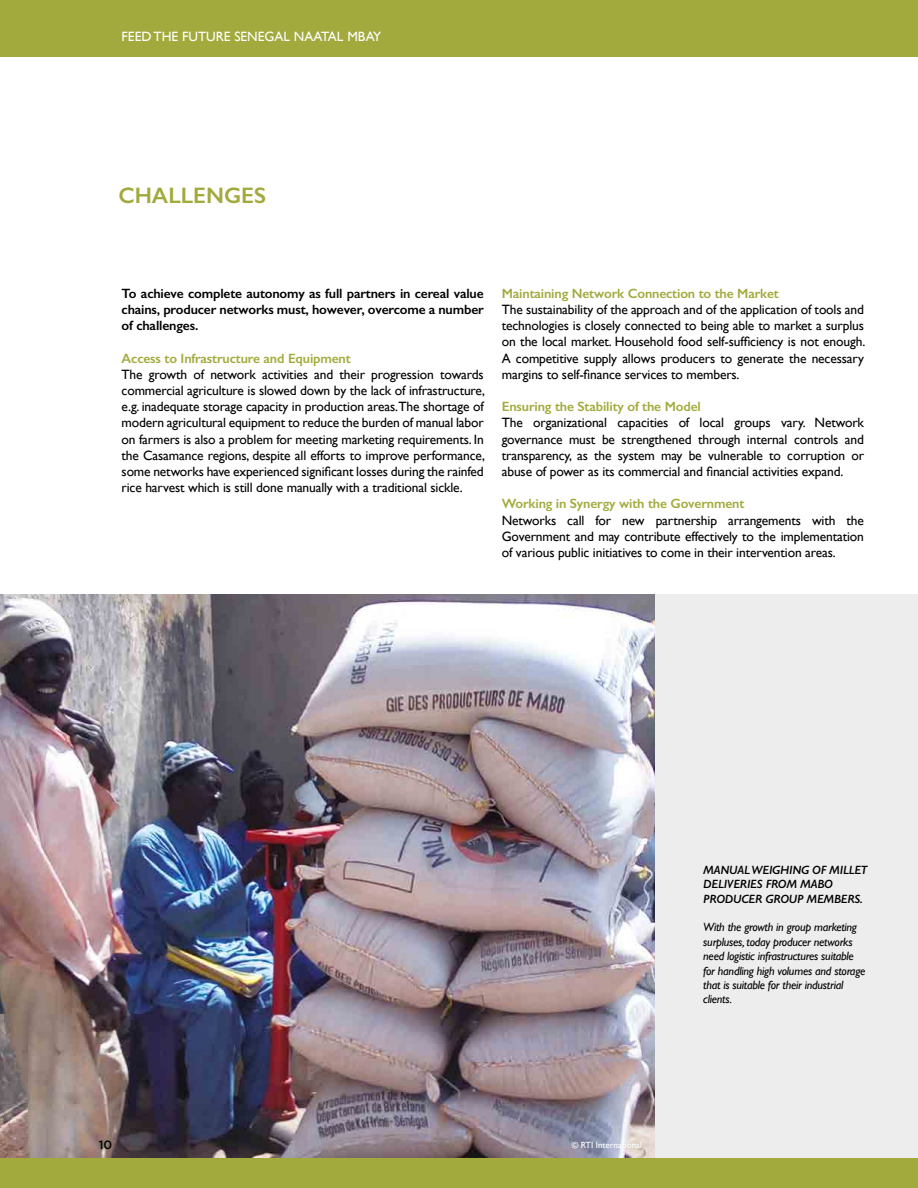
<style>
.page{position:relative;width:918px;height:1188px;background:#fff}
.page>*{position:absolute;margin:0;border:0;box-sizing:border-box;transform-origin:0 0}
.t1{font:600 22.5px "Gill Sans";color:#a2aa3d}
.t2{font:13.5px/16.2px "Gill Sans";letter-spacing:-.01em;color:#000;text-align:justify}
.t3{font:600 13.5px "Gill Sans";letter-spacing:-.01em;color:#a2aa3d}
.t4{font:600 13.5px/16.2px "Gill Sans";letter-spacing:-.01em;color:#000;text-align:justify}
.t5{font:13.5px "Gill Sans";color:#fff}
.t6{font:italic 12px/14.4px "Gill Sans";letter-spacing:-.02em;color:#000}
.t7{font:italic 600 12px/14.4px "Gill Sans";letter-spacing:-.02em;color:#000}
.t8{font:500 12px "Gotham";color:#000}
.t9{font:9px "Gill Sans";color:#fff}
</style>
<div class="page">
<img style="left:0;top:594px;width:655px;height:564px">
<div style="left:655px;top:594px;width:263px;height:587px;background:#ededed"></div>
<div style="left:0;top:0;width:918px;height:57px;background:#a2aa3d"></div>
<div style="left:0;top:1158px;width:918px;height:30px;background:#a2aa3d"></div>
<p class="t5" style="left:122px;top:29px;width:261px">FEED THE FUTURE SENEGAL NAATAL MBAY</p>
<h2 class="t1" style="left:118px;top:182px;width:149px">CHALLENGES</h2>
<p class="t4" style="left:122px;top:285px;width:364px">To achieve complete autonomy as full partners in cereal value chains, producer networks must, however, overcome a number of challenges.</p>
<h3 class="t3" style="left:122px;top:350px;width:231px">Access to Infrastructure and Equipment</h3>
<p class="t2" style="left:122px;top:366px;width:365px">The growth of network activities and their progression towards commercial agriculture is slowed down by the lack of infrastructure, e.g. inadequate storage capacity in production areas.The shortage of modern agricultural equipment to reduce the burden of manual labor on farmers is also a problem for meeting marketing requirements. In the Casamance regions, despite all efforts to improve performance, some networks have experienced significant losses during the rainfed rice harvest which is still done manually with a traditional sickle.</p>
<h3 class="t3" style="left:502px;top:285px;width:279px">Maintaining Network Connection to the Market</h3>
<p class="t2" style="left:502px;top:301px;width:365px">The sustainability of the approach and of the application of tools and technologies is closely connected to being able to market a surplus on the local market. Household food self-sufficiency is not enough.<br>A competitive supply allows producers to generate the necessary margins to self-finance services to members.</p>
<h3 class="t3" style="left:502px;top:398px;width:201px">Ensuring the Stability of the Model</h3>
<p class="t2" style="left:502px;top:415px;width:364px">The organizational capacities of local groups vary. Network governance must be strengthened through internal controls and transparency, as the system may be vulnerable to corruption or abuse of power as its commercial and financial activities expand.</p>
<h3 class="t3" style="left:502px;top:496px;width:244px">Working in Synergy with the Government</h3>
<p class="t2" style="left:502px;top:512px;width:364px">Networks call for new partnership arrangements with the Government and may contribute effectively to the implementation of various public initiatives to come in their intervention areas.</p>
<p class="t7" style="left:703px;top:862px;width:166px">MANUAL WEIGHING OF MILLET<br>DELIVERIES FROM MABO<br>PRODUCER GROUP MEMBERS.</p>
<p class="t6" style="left:703px;top:920px;width:164px">With the growth in group marketing surpluses, today producer networks need logistic infrastructures suitable for handling high volumes and storage that is suitable for their industrial clients.</p>
<p class="t8" style="left:99px;top:1138px;width:15px">10</p>
<p class="t9" style="left:572px;top:1140px;width:72px">© RTI International</p>
</div>
